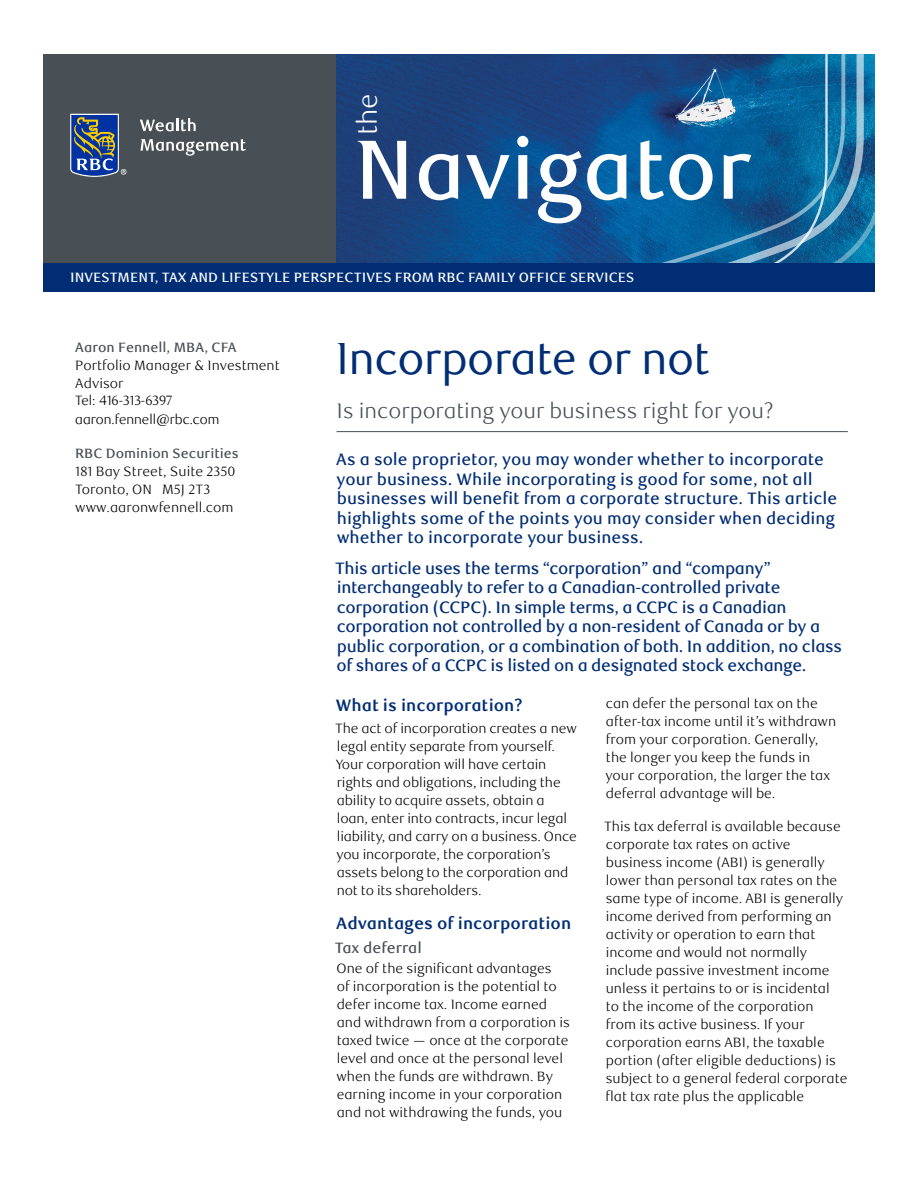
<style>
.page{position:relative;width:918px;height:1188px;background:#fff}
.page>*{position:absolute;margin:0;border:0;box-sizing:border-box;transform-origin:0 0}
.t1{font:500 84px "RBC Text";letter-spacing:-.01em;color:#fff}
._1-Main_Title{font:45px "RBC Display";color:#002d74}
.t2{font:300 27px "RBC Text";color:#fff}
._2-Subtitle{font:300 21px "RBC Text";color:#484f55}
._3-Intro_Text{font:500 16.5px/19.5px "RBC Text";letter-spacing:-.02em;color:#002d74}
._3-Intro_Text-2{font:500 16.5px/19.5px "RBC Text";color:#002d74}
._4-Text_Headline{font:700 16.5px "RBC Text";color:#002d74}
._6-Subhead_L1{font:500 15px "RBC Text";color:#484f55}
._5-Body_Copy{font:300 13.5px/18px "RBC Text";color:#000}
.t3{font:500 13.5px "RBC Text";color:#fff}
.t4{font:500 13.5px "RBC Text";color:#484e54}
.t5{font:300 13.5px/18.5px "RBC Display";color:#000}
</style>
<div class="page">
<div style="left:43px;top:54px;width:294px;height:211px;background:#484f55"></div>
<svg style="left:70px;top:114px;width:56px;height:63px;background:#4e6588"></svg>
<svg style="left:140px;top:118px;width:56px;height:13px"></svg>
<svg style="left:141px;top:139px;width:105px;height:17px"></svg>
<img style="left:337px;top:54px;width:107px;height:210px">
<svg style="left:864px;top:54px;width:11px;height:210px;background:#0b72a4"></svg>
<svg style="left:444px;top:54px;width:420px;height:210px;background:#155a94"></svg>
<div style="left:43px;top:264px;width:832px;height:28px;background:#002d74"></div>
<hr style="left:337px;top:431px;width:511px;height:1px;background:#484f55">
<h3 class="t2" style="left:352px;top:135px;width:43px;rotate:-90deg">the</h3>
<h1 class="t1" style="left:354px;top:120px;width:399px">Navigator</h1>
<p class="t3" style="left:70px;top:270px;width:566px">INVESTMENT, TAX AND LIFESTYLE PERSPECTIVES FROM RBC FAMILY OFFICE SERVICES</p>
<p class="t4" style="left:75px;top:339px;width:163px">Aaron Fennell, MBA, CFA</p>
<p class="_5-Body_Copy" style="left:75px;top:356px;width:206px;line-height:18.5px">Portfolio Manager &amp; Investment<br>Advisor</p>
<p class="t5" style="left:75px;top:392px;width:145px">Tel: 416-313-6397 aaron.fennell@rbc.com</p>
<p class="t4" style="left:75px;top:445px;width:165px">RBC Dominion Securities</p>
<p class="_5-Body_Copy" style="left:75px;top:462px;width:162px">181 Bay Street, Suite 2350<br>Toronto, ON M5J 2T3 www.aaronwfennell.com</p>
<h1 class="_1-Main_Title" style="left:337px;top:332px;width:374px">Incorporate or not</h1>
<p class="_2-Subtitle" style="left:337px;top:398px;width:439px">Is incorporating your business right for you?</p>
<p class="_3-Intro_Text-2" style="left:336px;top:450px;width:503px">As a sole proprietor, you may wonder whether to incorporate your business. While incorporating is good for some, not all businesses will benefit from a corporate structure. This article highlights some of the points you may consider when deciding whether to incorporate your business.</p>
<p class="_3-Intro_Text" style="left:335px;top:559px;width:508px">This article uses the terms “corporation” and “company” interchangeably to refer to a Canadian-controlled private corporation (CCPC). In simple terms, a CCPC is a Canadian corporation not controlled by a non-resident of Canada or by a public corporation, or a combination of both. In addition, no class of shares of a CCPC is listed on a designated stock exchange.</p>
<h2 class="_4-Text_Headline" style="left:336px;top:695px;width:188px">What is incorporation?</h2>
<p class="_5-Body_Copy" style="left:335px;top:720px;width:243px">The act of incorporation creates a new legal entity separate from yourself.<br>Your corporation will have certain rights and obligations, including the ability to acquire assets, obtain a loan, enter into contracts, incur legal liability, and carry on a business. Once you incorporate, the corporation’s assets belong to the corporation and not to its shareholders.</p>
<h2 class="_4-Text_Headline" style="left:336px;top:913px;width:236px">Advantages of incorporation</h2>
<h3 class="_6-Subhead_L1" style="left:335px;top:939px;width:88px">Tax deferral</h3>
<p class="_5-Body_Copy" style="left:336px;top:959px;width:235px">One of the significant advantages<br>of incorporation is the potential to defer income tax. Income earned and withdrawn from a corporation is taxed twice — once at the corporate level and once at the personal level when the funds are withdrawn. By earning income in your corporation and not withdrawing the funds, you</p>
<p class="_5-Body_Copy" style="left:605px;top:695px;width:232px">can defer the personal tax on the after-tax income until it’s withdrawn from your corporation. Generally, the longer you keep the funds in your corporation, the larger the tax deferral advantage will be.</p>
<p class="_5-Body_Copy" style="left:604px;top:817px;width:245px">This tax deferral is available because corporate tax rates on active business income (ABI) is generally lower than personal tax rates on the same type of income. ABI is generally income derived from performing an activity or operation to earn that income and would not normally include passive investment income unless it pertains to or is incidental<br>to the income of the corporation<br>from its active business. If your corporation earns ABI, the taxable portion (after eligible deductions) is subject to a general federal corporate flat tax rate plus the applicable</p>
</div>
